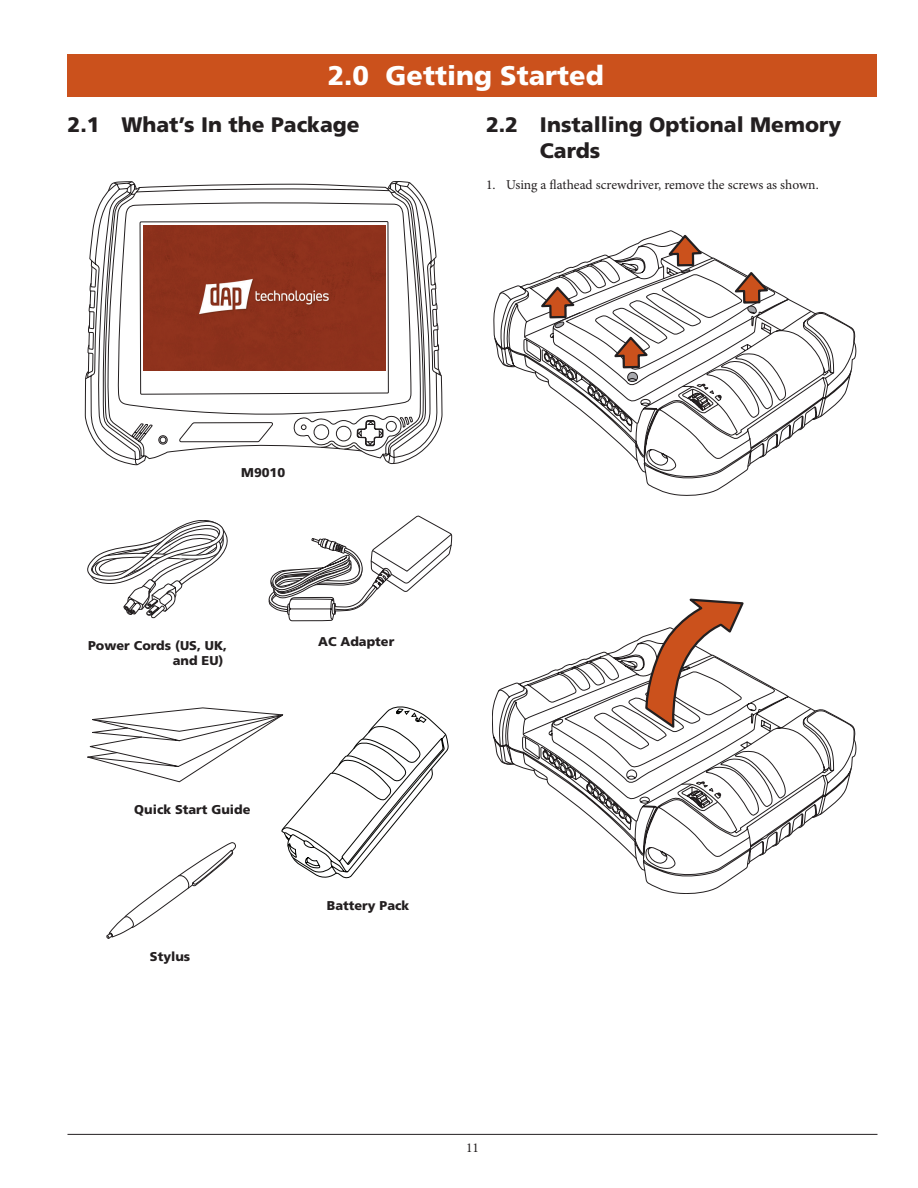
<style>
.page{position:relative;width:918px;height:1188px;background:#fff}
.page>*{position:absolute;margin:0;border:0;box-sizing:border-box;transform-origin:0 0}
.t1{font:900 27px "Frutiger LT Std";color:#fff}
.t2{font:900 21px/25.2px "Frutiger LT Std";color:#231f20}
.t3{font:13.5px "Minion Pro";color:#231f20}
.t4{font:900 12.75px/15.3px "Frutiger LT Std";color:#231f20;text-align:right}
</style>
<div class="page">
<hr style="left:68px;top:1134px;width:810px;height:1px;background:#231f20">
<svg style="left:87px;top:520px;width:140px;height:98px"></svg>
<svg style="left:85px;top:181px;width:357px;height:284px"></svg>
<div style="left:144px;top:225px;width:241px;height:145px;background:#8d311c"></div>
<svg style="left:269px;top:516px;width:183px;height:105px"></svg>
<svg style="left:87px;top:707px;width:361px;height:232px"></svg>
<svg style="left:637px;top:314px;width:218px;height:165px"></svg>
<svg style="left:495px;top:254px;width:333px;height:207px"></svg>
<svg style="left:523px;top:260px;width:301px;height:172px"></svg>
<svg style="left:537px;top:284px;width:41px;height:45px"></svg>
<svg style="left:611px;top:233px;width:161px;height:180px"></svg>
<svg style="left:636px;top:711px;width:219px;height:166px"></svg>
<svg style="left:493px;top:638px;width:335px;height:221px"></svg>
<svg style="left:644px;top:599px;width:102px;height:131px"></svg>
<div style="left:68px;top:54px;width:810px;height:42px;background:#cb511c"></div>
<h1 class="t1" style="left:328px;top:59px;width:278px">2.0 Getting Started</h1>
<h2 class="t2" style="left:68px;top:112px;width:294px">2.1 What’s In the Package</h2>
<h2 class="t2" style="left:540px;top:112px;width:303px;text-indent:-54px">2.2 Installing Optional Memory<br>Cards</h2>
<p class="t3" style="left:486px;top:176px;width:334px">1. Using a flathead screwdriver, remove the screws as shown.</p>
<p class="t4" style="left:241px;top:465px;width:45px">M9010</p>
<p class="t4" style="left:88px;top:638px;width:141px">Power Cords (US, UK, and EU)</p>
<p class="t4" style="left:134px;top:802px;width:118px">Quick Start Guide</p>
<p class="t4" style="left:150px;top:948px;width:42px">Stylus</p>
<p class="t4" style="left:318px;top:634px;width:78px">AC Adapter</p>
<p class="t4" style="left:327px;top:898px;width:84px">Battery Pack</p>
<p class="t3" style="left:466px;top:1139px;width:14px">11</p>
</div>
